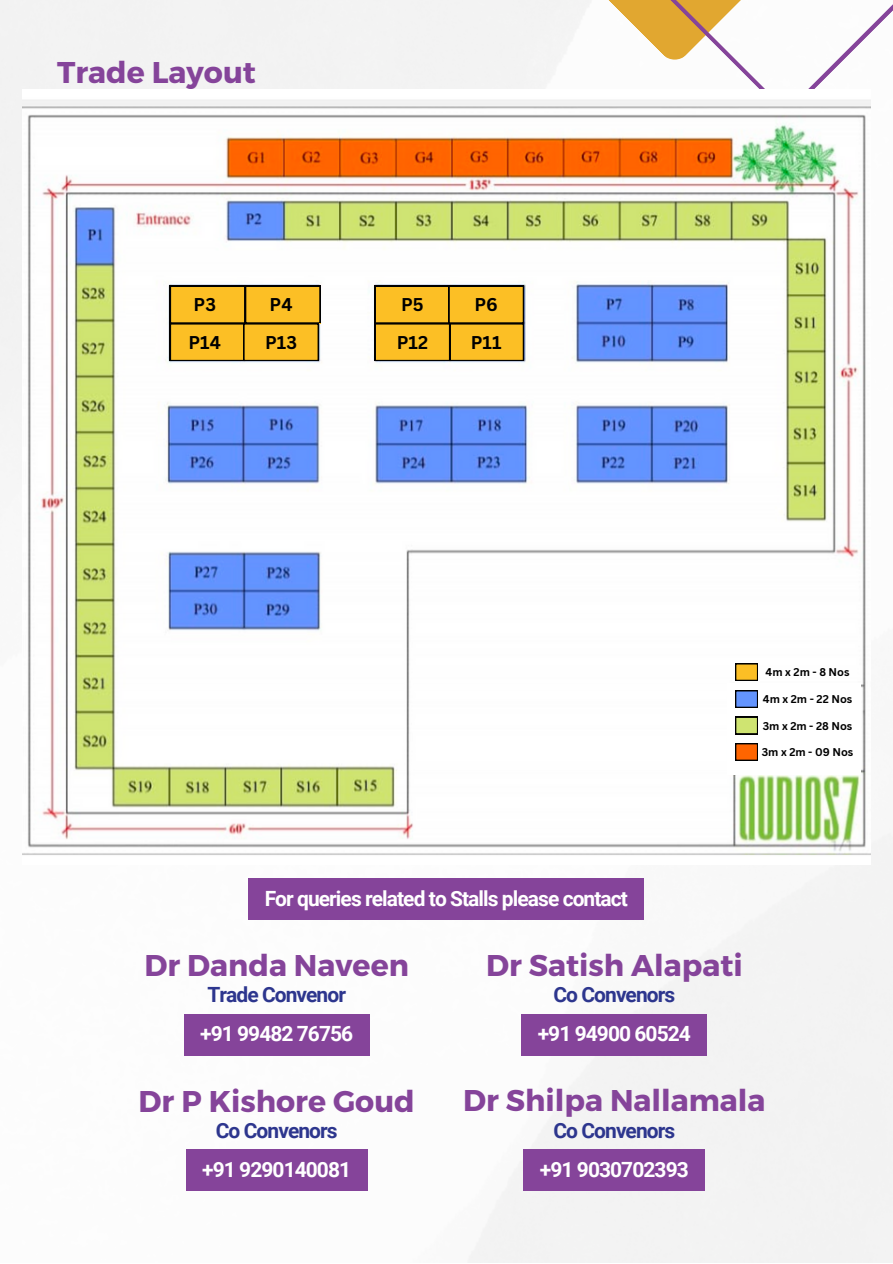
<style>
.page{position:relative;width:893px;height:1264px;background:#fff}
.page>*{position:absolute;margin:0;border:0;box-sizing:border-box;transform-origin:0 0}
.t1{font:700 30px "Montserrat";color:#85449a}
.t2{font:700 21px "Roboto";letter-spacing:-.045em;color:#fff}
.t3{font:700 21px "Roboto";letter-spacing:-.045em;color:#2d368e}
.t4{font:700 18px "Canva Sans";color:#000}
.t5{font:700 10.95px "Canva Sans";color:#000}
</style>
<div class="page">
<img style="left:0;top:0;width:892px;height:1262px">
<svg style="left:596px;top:0;width:296px;height:110px"></svg>
<div style="left:248px;top:878px;width:396px;height:42px;background:#85449a"></div>
<div style="left:184px;top:1013px;width:185px;height:42px;background:#85449a"></div>
<div style="left:186px;top:1148px;width:181px;height:42px;background:#85449a"></div>
<div style="left:521px;top:1013px;width:186px;height:42px;background:#85449a"></div>
<div style="left:523px;top:1148px;width:182px;height:42px;background:#85449a"></div>
<img style="left:23px;top:89px;width:847px;height:775px">
<div style="left:170px;top:323px;width:75px;height:38px;background:#000"></div>
<div style="left:448px;top:323px;width:76px;height:38px;background:#000"></div>
<div style="left:375px;top:323px;width:75px;height:38px;background:#000"></div>
<svg style="left:375px;top:286px;width:149px;height:74px;background:#e9b122"></svg>
<div style="left:243px;top:323px;width:76px;height:38px;background:#000"></div>
<svg style="left:170px;top:286px;width:150px;height:74px;background:#e8b022"></svg>
<div style="left:727px;top:683px;width:134px;height:91px;background:#fff"></div>
<div style="left:735px;top:663px;width:23px;height:18px;background:#000"></div>
<svg style="left:736px;top:664px;width:21px;height:16px"></svg>
<div style="left:735px;top:690px;width:23px;height:17px;background:#000"></div>
<svg style="left:736px;top:691px;width:21px;height:16px"></svg>
<div style="left:735px;top:716px;width:23px;height:18px;background:#090a05"></div>
<svg style="left:736px;top:718px;width:21px;height:16px"></svg>
<div style="left:735px;top:743px;width:23px;height:17px;background:#000"></div>
<svg style="left:736px;top:744px;width:21px;height:16px"></svg>
<p class="t1" style="left:57px;top:53px;width:200px">Trade Layout</p>
<p class="t4" style="left:193px;top:292px;width:24px">P3</p>
<p class="t4" style="left:188px;top:330px;width:34px">P14</p>
<p class="t4" style="left:269px;top:292px;width:24px">P4</p>
<p class="t4" style="left:401px;top:292px;width:24px">P5</p>
<p class="t4" style="left:474px;top:292px;width:25px">P6</p>
<p class="t4" style="left:265px;top:330px;width:33px">P13</p>
<p class="t4" style="left:397px;top:330px;width:33px">P12</p>
<p class="t4" style="left:471px;top:330px;width:32px">P11</p>
<p class="t5" style="left:765px;top:664px;width:85px">4m x 2m - 8 Nos</p>
<p class="t5" style="left:762px;top:691px;width:91px">4m x 2m - 22 Nos</p>
<p class="t5" style="left:762px;top:718px;width:91px">3m x 2m - 28 Nos</p>
<p class="t5" style="left:761px;top:744px;width:93px">3m x 2m - 09 Nos</p>
<p class="t2" style="left:265px;top:886px;width:364px">For queries related to Stalls please contact</p>
<p class="t1" style="left:144px;top:946px;width:266px">Dr Danda Naveen</p>
<p class="t1" style="left:486px;top:946px;width:258px">Dr Satish Alapati</p>
<p class="t3" style="left:207px;top:982px;width:140px">Trade Convenor</p>
<p class="t3" style="left:553px;top:982px;width:123px">Co Convenors</p>
<p class="t2" style="left:200px;top:1021px;width:155px">+91 99482 76756</p>
<p class="t2" style="left:537px;top:1021px;width:155px">+91 94900 60524</p>
<p class="t1" style="left:139px;top:1081px;width:278px">Dr P Kishore Goud</p>
<p class="t1" style="left:463px;top:1081px;width:304px">Dr Shilpa Nallamala</p>
<p class="t3" style="left:216px;top:1118px;width:123px">Co Convenors</p>
<p class="t3" style="left:553px;top:1118px;width:123px">Co Convenors</p>
<p class="t2" style="left:202px;top:1156px;width:150px">+91 9290140081</p>
<p class="t2" style="left:540px;top:1156px;width:150px">+91 9030702393</p>
</div>
